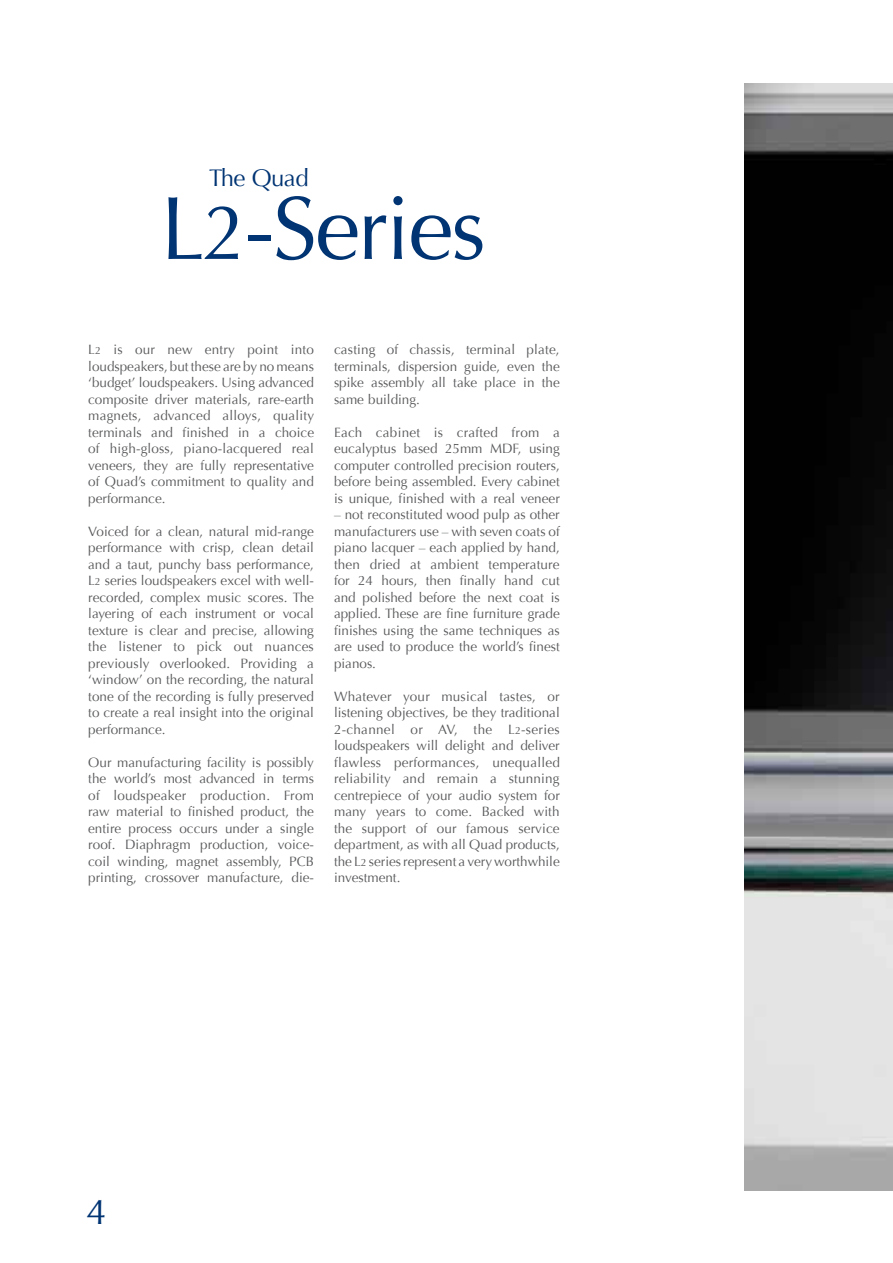
<style>
.page{position:relative;width:893px;height:1263px;background:#fff}
.page>*{position:absolute;margin:0;border:0;box-sizing:border-box;transform-origin:0 0}
.t1{font:90px "Optima";letter-spacing:-.025em;color:#003473}
.t2{font:36px "Optima";color:#003473}
.t3{font:24px "Optima";letter-spacing:-.025em;color:#003473}
.t4{font:13.5px/16.5px "Optima";color:#58595b;text-align:justify}
.s1{font-size:78px}
.s2{font-size:10.5px}
</style>
<div class="page">
<img style="left:744px;top:83px;width:149px;height:1108px">
<h3 class="t3" style="left:209px;top:164px;width:101px">The Quad</h3>
<h1 class="t1" style="left:160px;top:176px;width:327px">L<span class="s1">2</span>-Series</h1>
<p class="t4" style="left:88px;top:341px;width:227px">L<span class="s2">2</span> is our new entry point into loudspeakers, but these are by no means ‘budget’ loudspeakers. Using advanced composite driver materials, rare-earth magnets, advanced alloys, quality terminals and finished in a choice of high-gloss, piano-lacquered real veneers, they are fully representative of Quad’s commitment to quality and performance.</p>
<p class="t4" style="left:88px;top:523px;width:227px">Voiced for a clean, natural mid-range performance with crisp, clean detail and a taut, punchy bass performance, L<span class="s2">2</span> series loudspeakers excel with well&shy;recorded, complex music scores. The layering of each instrument or vocal texture is clear and precise, allowing the listener to pick out nuances previously overlooked. Providing a ‘window’ on the recording, the natural tone of the recording is fully preserved to create a real insight into the original performance.</p>
<p class="t4" style="left:88px;top:754px;width:227px">Our manufacturing facility is possibly the world’s most advanced in terms of loudspeaker production. From raw material to finished product, the entire process occurs under a single roof. Diaphragm production, voice&shy;coil winding, magnet assembly, PCB printing, crossover manufacture, die-</p>
<p class="t4" style="left:334px;top:341px;width:227px">casting of chassis, terminal plate, terminals, dispersion guide, even the spike assembly all take place in the same building.</p>
<p class="t4" style="left:334px;top:424px;width:227px">Each cabinet is crafted from a eucalyptus based 25mm MDF, using computer controlled precision routers, before being assembled. Every cabinet is unique, finished with a real veneer</p>
<p class="t4" style="left:334px;top:506px;width:227px">– not reconstituted wood pulp as other manufacturers use – with seven coats of piano lacquer – each applied by hand, then dried at ambient temperature for 24 hours, then finally hand cut and polished before the next coat is applied. These are fine furniture grade finishes using the same techniques as are used to produce the world’s finest pianos.</p>
<p class="t4" style="left:334px;top:688px;width:227px">Whatever your musical tastes, or listening objectives, be they traditional 2-channel or AV, the L<span class="s2">2</span>-series loudspeakers will delight and deliver flawless performances, unequalled reliability and remain a stunning centrepiece of your audio system for many years to come. Backed with the support of our famous service department, as with all Quad products, the L<span class="s2">2</span> series represent a very worthwhile investment.</p>
<h2 class="t2" style="left:87px;top:1190px;width:22px">4</h2>
</div>
